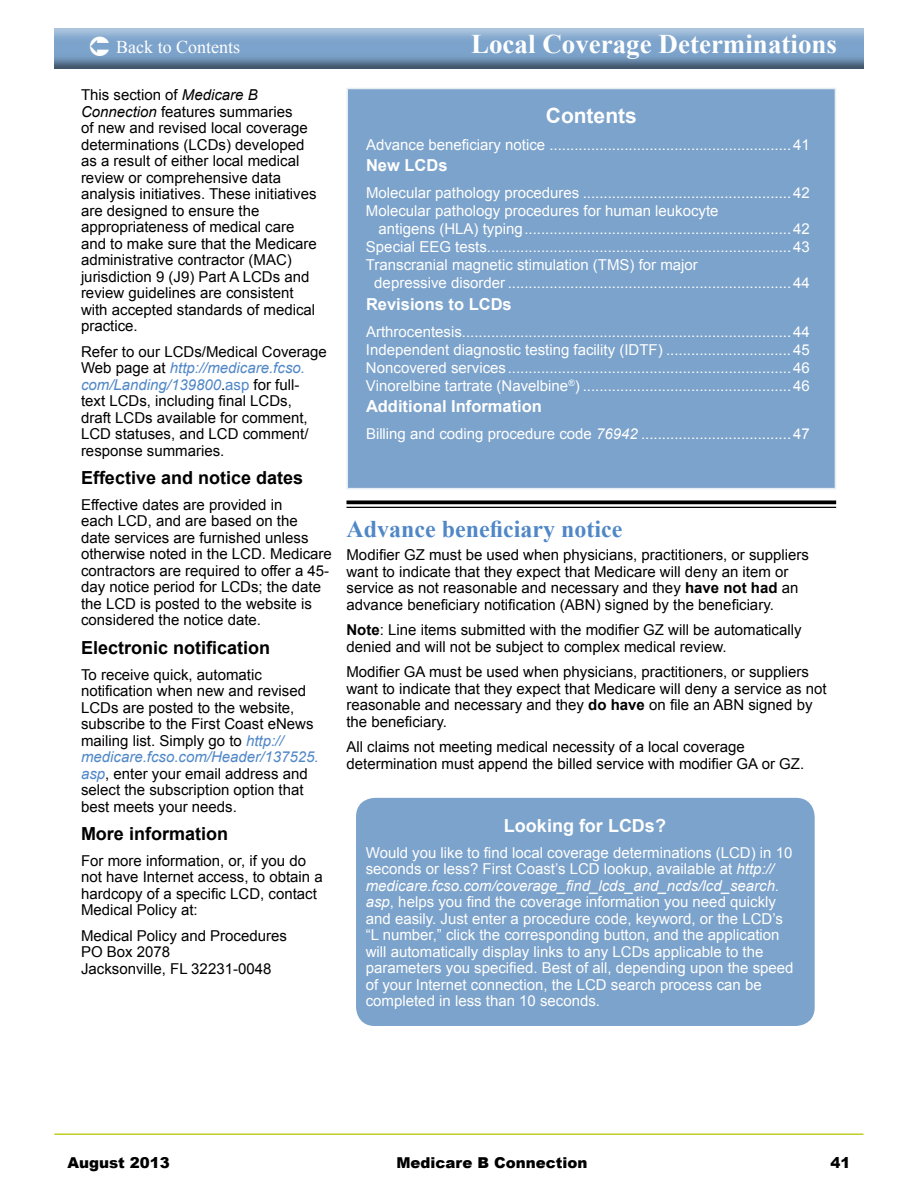
<style>
.page{position:relative;width:918px;height:1188px;background:#fff}
.page>*{position:absolute;margin:0;border:0;box-sizing:border-box;transform-origin:0 0}
.t1{font:700 27px "Times New Roman";color:#fff}
.t2{font:700 24px "Times New Roman";color:#5087c7}
.t3{font:700 21px "Arial";color:#fff}
.t4{font:700 18px "Arial";color:#000}
.t5{font:700 18px "Arial";color:#fff}
.t6{font:18px "Times New Roman";color:#fff}
.t7{font:700 16.5px "Arial";color:#fff}
.t8{font:15px/16.5px "Arial";color:#000}
.t9{font:15px/16.5px "Arial";color:#fff}
.t10{font:900 15px "Arial";color:#000}
.s1{font-style:italic}
.s2{font-style:italic;color:#5087c7}
.s3{color:#5087c7}
.s4{font-weight:700}
</style>
<div class="page">
<hr style="left:54px;top:1133px;width:809px;height:2px;background:#c2cd23">
<img style="left:54px;top:28px;width:810px;height:41px">
<div style="left:347px;top:88px;width:488px;height:401px;background:#7ca3cb"></div>
<div style="left:346px;top:88px;width:490px;height:401px;border:2px solid #e5edf5"></div>
<svg style="left:346px;top:500px;width:490px;height:4px;background:#1e1e1e"></svg>
<hr style="left:346px;top:507px;width:490px;height:1px;background:#000">
<div style="left:357px;top:799px;width:457px;height:226px;background:#7ca3cb;border-radius:18px"></div>
<div style="left:356px;top:798px;width:459px;height:228px;border:2px solid #7ca3cb;border-radius:18px"></div>
<svg style="left:90px;top:36px;width:19px;height:20px"></svg>
<p class="t6" style="left:116px;top:35px;width:126px">Back to Contents</p>
<h1 class="t1" style="left:471px;top:25px;width:367px">Local Coverage Determinations</h1>
<p class="t8" style="left:81px;top:87px;width:237px">This section of <span class="s1">Medicare B<br>Connection</span> features summaries<br>of new and revised local coverage determinations (LCDs) developed as a result of either local medical review or comprehensive data analysis initiatives. These initiatives are designed to ensure the appropriateness of medical care and to make sure that the Medicare administrative contractor (MAC) jurisdiction 9 (J9) Part A LCDs and review guidelines are consistent with accepted standards of medical practice.</p>
<p class="t8" style="left:81px;top:343px;width:247px">Refer to our LCDs/Medical Coverage<br>Web page at <span class="s2">http://medicare.fcso. com/Landing/139800</span>.<span class="s3">asp</span> for full&shy;text LCDs, including final LCDs,<br>draft LCDs available for comment,<br>LCD statuses, and LCD comment/ response summaries.</p>
<p class="t4" style="left:81px;top:466px;width:224px">Effective and notice dates</p>
<p class="t8" style="left:81px;top:497px;width:252px">Effective dates are provided in<br>each LCD, and are based on the<br>date services are furnished unless otherwise noted in the LCD. Medicare contractors are required to offer a 45- day notice period for LCDs; the date the LCD is posted to the website is considered the notice date.</p>
<p class="t4" style="left:81px;top:636px;width:191px">Electronic notification</p>
<p class="t8" style="left:81px;top:666px;width:239px">To receive quick, automatic notification when new and revised<br>LCDs are posted to the website, subscribe to the First Coast eNews mailing list. Simply go to <span class="s2">http:// medicare.fcso.com/Header/137525. asp</span>, enter your email address and select the subscription option that best meets your needs.</p>
<p class="t4" style="left:81px;top:822px;width:149px">More information</p>
<p class="t8" style="left:81px;top:853px;width:243px">For more information, or, if you do not have Internet access, to obtain a hardcopy of a specific LCD, contact<br>Medical Policy at:</p>
<p class="t8" style="left:81px;top:928px;width:207px">Medical Policy and Procedures<br>PO Box 2078<br>Jacksonville, FL 32231-0048</p>
<h3 class="t3" style="left:546px;top:101px;width:92px">Contents</h3>
<p class="t9" style="left:366px;top:136px;width:445px">Advance beneficiary notice .......................................................... 41</p>
<p class="t7" style="left:366px;top:154px;width:83px">New LCDs</p>
<p class="t9" style="left:366px;top:184px;width:445px;line-height:18px">Molecular pathology procedures .................................................. 42<br>Molecular pathology procedures for human leukocyte</p>
<p class="t9" style="left:378px;top:221px;width:433px">antigens (HLA) typing................................................................42</p>
<p class="t9" style="left:366px;top:239px;width:445px">Special EEG tests.........................................................................43</p>
<p class="t9" style="left:366px;top:257px;width:334px">Transcranial magnetic stimulation (TMS) for major</p>
<p class="t9" style="left:374px;top:275px;width:437px">depressive disorder ....................................................................44</p>
<p class="t7" style="left:366px;top:293px;width:147px">Revisions to LCDs</p>
<p class="t9" style="left:366px;top:323px;width:446px;line-height:18px;text-align:justify">Arthrocentesis...............................................................................44<br>Independent diagnostic testing facility (IDTF) .............................. 45<br>Noncovered services....................................................................46<br>Vinorelbine tartrate (Navelbine<sup>®</sup>) .................................................. 46</p>
<p class="t7" style="left:366px;top:396px;width:178px">Additional Information</p>
<p class="t9" style="left:366px;top:426px;width:445px">Billing and coding procedure code <span class="s1">76942</span> .................................... 47</p>
<h2 class="t2" style="left:346px;top:512px;width:277px">Advance beneficiary notice</h2>
<p class="t8" style="left:346px;top:547px;width:464px">Modifier GZ must be used when physicians, practitioners, or suppliers want to indicate that they expect that Medicare will deny an item or service as not reasonable and necessary and they <span class="s4">have not had</span> an advance beneficiary notification (ABN) signed by the beneficiary.</p>
<p class="t8" style="left:346px;top:622px;width:457px"><span class="s4">Note</span>: Line items submitted with the modifier GZ will be automatically denied and will not be subject to complex medical review.</p>
<p class="t8" style="left:346px;top:664px;width:482px">Modifier GA must be used when physicians, practitioners, or suppliers want to indicate that they expect that Medicare will deny a service as not reasonable and necessary and they <span class="s4">do have</span> on file an ABN signed by the beneficiary.</p>
<p class="t8" style="left:346px;top:739px;width:459px">All claims not meeting medical necessity of a local coverage determination must append the billed service with modifier GA or GZ.</p>
<p class="t5" style="left:504px;top:814px;width:163px">Looking for LCDs?</p>
<p class="t9" style="left:366px;top:845px;width:429px">Would you like to find local coverage determinations (LCD) in 10 seconds or less? First Coast’s LCD lookup, available at <span class="s1">http:// medicare.fcso.com/coverage_find_lcds_and_ncds/lcd_search. asp</span>, helps you find the coverage information you need quickly and easily. Just enter a procedure code, keyword, or the LCD’s “L number,” click the corresponding button, and the application will automatically display links to any LCDs applicable to the parameters you specified. Best of all, depending upon the speed of your Internet connection, the LCD search process can be completed in less than 10 seconds.</p>
<p class="t10" style="left:68px;top:1151px;width:104px">August 2013</p>
<p class="t10" style="left:396px;top:1152px;width:193px">Medicare B Connection</p>
<p class="t10" style="left:830px;top:1151px;width:22px">41</p>
</div>
